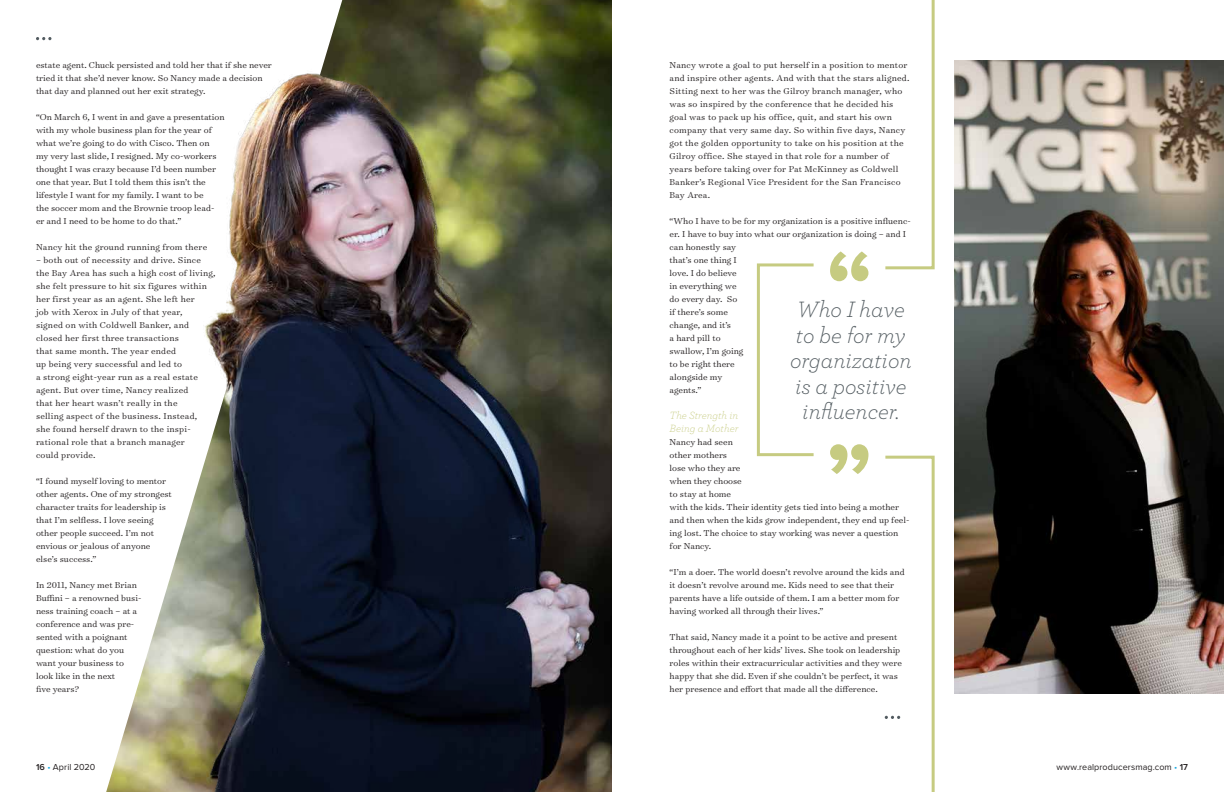
<style>
.page{position:relative;width:1224px;height:792px;background:#fff}
.page>*{position:absolute;margin:0;border:0;box-sizing:border-box;transform-origin:0 0}
.t1{font:italic 300 23.3px/25.4px "Archer Pro";color:#525b60;text-align:center}
.t2{font:italic 300 11px/13px "Archer Pro";color:#c6cb81}
.t3{font:300 9.8px/13px "Surveyor Text";color:#231f20}
.t4{font:300 9.8px/13px "Surveyor Text";letter-spacing:.02em;color:#231f20}
.t5{font:9px "Proxima Nova";letter-spacing:.01em;color:#231f20}
.s1{font-weight:600}
.s2{color:#19a8e0}
</style>
<div class="page">
<img style="left:955px;top:60px;width:269px;height:634px">
<svg style="left:36px;top:37px;width:15px;height:3px"></svg>
<img style="left:106px;top:0;width:506px;height:792px">
<img style="left:151px;top:69px;width:405px;height:723px">
<svg style="left:830px;top:444px;width:38px;height:30px"></svg>
<svg style="left:830px;top:251px;width:38px;height:30px"></svg>
<svg style="left:885px;top:0;width:50px;height:270px"></svg>
<div style="left:757px;top:263px;width:58px;height:193px;border:3px solid #c6cb81"></div>
<svg style="left:884px;top:455px;width:51px;height:337px"></svg>
<p class="t3" style="left:36px;top:58px;width:237px">estate agent. Chuck persisted and told her that if she never tried it that she’d never know. So Nancy made a decision that day and planned out her exit strategy.</p>
<p class="t3" style="left:36px;top:110px;width:190px">“On March 6, I went in and gave a presentation with my whole business plan for the year of what we’re going to do with Cisco. Then on<br>my very last slide, I resigned. My co-workers thought I was crazy because I’d been number one that year. But I told them this isn’t the lifestyle I want for my family. I want to be<br>the soccer mom and the Brownie troop lead&shy;er and I need to be home to do that.”</p>
<p class="t4" style="left:36px;top:240px;width:173px">Nancy hit the ground running from there</p>
<p class="t4" style="left:36px;top:253px;width:181px">– both out of necessity and drive. Since the Bay Area has such a high cost of living, she felt pressure to hit six figures within her first year as an agent. She left her<br>job with Xerox in July of that year,<br>signed on with Coldwell Banker, and closed her first three transactions<br>that same month. The year ended<br>up being very successful and led to<br>a strong eight-year run as a real estate agent. But over time, Nancy realized<br>that her heart wasn’t really in the<br>selling aspect of the business. Instead,<br>she found herself drawn to the inspi&shy;rational role that a branch manager<br>could provide.</p>
<p class="t3" style="left:36px;top:474px;width:137px">“I found myself loving to mentor other agents. One of my strongest character traits for leadership is that I’m selfless. I love seeing other people succeed. I’m not envious or jealous of anyone else’s success.”</p>
<p class="t3" style="left:36px;top:578px;width:107px">In 2011, Nancy met Brian<br>Buffini – a renowned busi&shy;ness training coach – at a conference and was pre&shy;sented with a poignant question: what do you want your business to look like in the next<br>five years?</p>
<p class="t4" style="left:670px;top:58px;width:241px">Nancy wrote a goal to put herself in a position to mentor and inspire other agents. And with that the stars aligned.<br>Sitting next to her was the Gilroy branch manager, who was so inspired by the conference that he decided his goal was to pack up his office, quit, and start his own company that very same day. So within five days, Nancy got the golden opportunity to take on his position at the Gilroy office. She stayed in that role for a number of years before taking over for Pat McKinney as Coldwell Banker’s Regional Vice President for the San Francisco Bay Area.</p>
<p class="t3" style="left:670px;top:214px;width:243px">“Who I have to be for my organization is a positive influenc&shy;er. I have to buy into what our organization is doing – and I can honestly say<br>that’s one thing I<br>love. I do believe<br>in everything we<br>do every day. So<br>if there’s some<br>change, and it’s<br>a hard pill to<br>swallow, I’m going<br>to be right there<br>alongside my<br>agents.”</p>
<p class="t2" style="left:670px;top:408px;width:70px">The Strength in<br>Being a Mother</p>
<p class="t3" style="left:670px;top:435px;width:241px">Nancy had seen<br>other mothers<br>lose who they are<br>when they choose<br>to stay at home<br>with the kids. Their identity gets tied into being a mother and then when the kids grow independent, they end up feel&shy;ing lost. The choice to stay working was never a question for Nancy.</p>
<p class="t3" style="left:670px;top:565px;width:237px">“I’m a doer. The world doesn’t revolve around the kids and it doesn’t revolve around me. Kids need to see that their parents have a life outside of them. I am a better mom for having worked all through their lives.”</p>
<p class="t3" style="left:670px;top:630px;width:234px">That said, Nancy made it a point to be active and present throughout each of her kids’ lives. She took on leadership roles within their extracurricular activities and they were happy that she did. Even if she couldn’t be perfect, it was her presence and effort that made all the difference.</p>
<h1 class="t1" style="left:790px;top:296px;width:123px">Who I have to be for my organization is a positive influencer.</h1>
<p class="t5" style="left:36px;top:762px;width:61px"><span class="s1">16</span> <span class="s2">•</span> April 2020</p>
<p class="t5" style="left:1057px;top:762px;width:133px">www.realproducersmag.com <span class="s2">•</span> <span class="s1">17</span></p>
</div>
